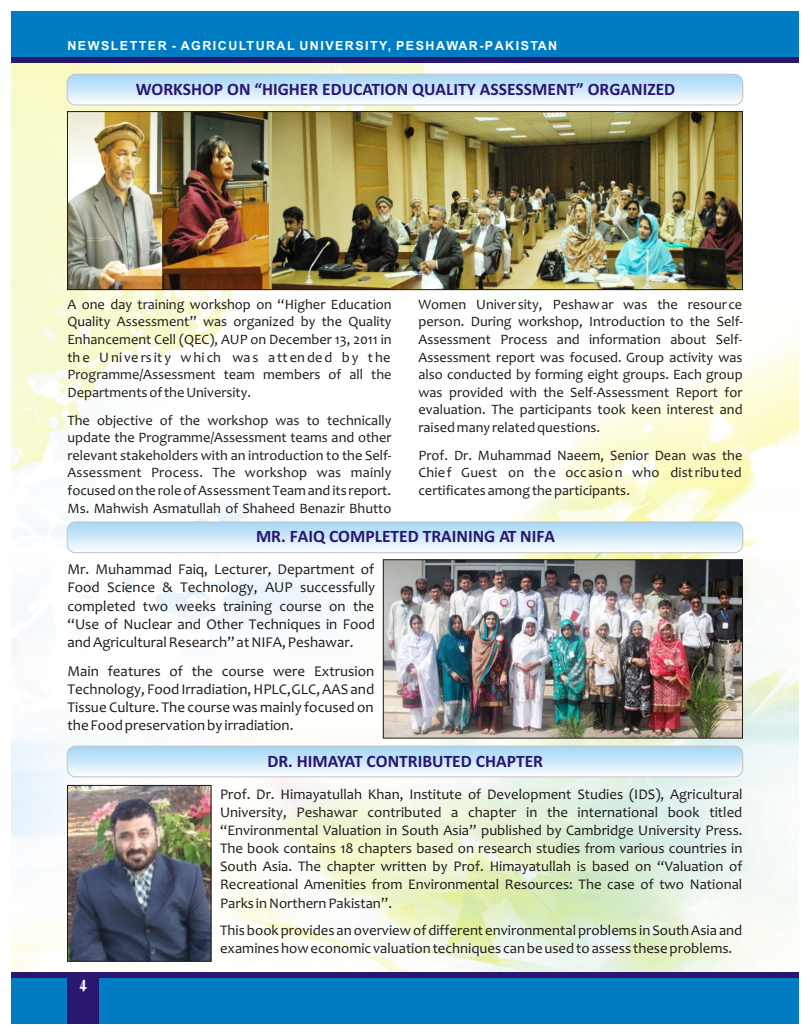
<style>
.page{position:relative;width:810px;height:1035px;background:#fff}
.page>*{position:absolute;margin:0;border:0;box-sizing:border-box;transform-origin:0 0}
.t1{font:18.75px "Bailey";color:#fff}
.t2{font:700 17.5px "Calibri";color:#291770}
.t3{font:15px/18.2px "Candara";color:#1f1a17;text-align:justify}
.t4{font:14.75px/18px "Candara";color:#1f1a17;text-align:justify}
.t5{font:14.38px/17.5px "Candara";color:#1f1a17}
.t6{font:14.38px "Candara";letter-spacing:.15em;color:#1f1a17}
.t7{font:700 12.5px "Arial";letter-spacing:.115em;color:#fff}
</style>
<div class="page">
<img style="left:11px;top:63px;width:788px;height:909px">
<div style="left:11px;top:974px;width:788px;height:50px;background:#007dc2"></div>
<div style="left:11px;top:972px;width:788px;height:6px;background:#291770"></div>
<div style="left:11px;top:11px;width:788px;height:50px;background:#007dc2"></div>
<div style="left:11px;top:57px;width:788px;height:6px;background:#291770"></div>
<div style="left:68px;top:975px;width:31px;height:49px;background:#291770"></div>
<img style="left:69px;top:113px;width:672px;height:175px">
<div style="left:67px;top:111px;width:676px;height:179px;border:1px solid #1f1a17"></div>
<img style="left:67px;top:74px;width:676px;height:31px;border-radius:9px">
<div style="left:67px;top:74px;width:676px;height:31px;border:1px solid #c2c2c2;border-radius:9px"></div>
<img style="left:67px;top:522px;width:676px;height:31px;border-radius:9px">
<div style="left:67px;top:522px;width:676px;height:31px;border:1px solid #c2c2c2;border-radius:9px"></div>
<img style="left:385px;top:561px;width:356px;height:175px">
<div style="left:383px;top:559px;width:360px;height:179px;border:1px solid #1f1a17"></div>
<img style="left:67px;top:746px;width:676px;height:31px;border-radius:9px">
<div style="left:67px;top:746px;width:676px;height:31px;border:1px solid #c2c2c2;border-radius:9px"></div>
<img style="left:69px;top:787px;width:140px;height:173px">
<div style="left:67px;top:785px;width:144px;height:177px;border:1px solid #1f1a17"></div>
<p class="t7" style="left:68px;top:40px;width:491px">NEWSLETTER - AGRICULTURAL UNIVERSITY, PESHAWAR-PAKISTAN</p>
<p class="t2" style="left:136px;top:81px;width:541px">WORKSHOP ON “HIGHER EDUCATION QUALITY ASSESSMENT” ORGANIZED</p>
<p class="t5" style="left:68px;top:297px;width:326px">A one day training workshop on “Higher Education</p>
<p class="t5" style="left:418px;top:297px;width:325px">Women University, Peshawar was the resource</p>
<p class="t5" style="left:67px;top:314px;width:326px">Quality Assessment” was organized by the Quality</p>
<p class="t5" style="left:418px;top:314px;width:326px">person. During workshop, Introduction to the Self-</p>
<p class="t5" style="left:67px;top:332px;width:326px">Enhancement Cell (QEC), AUP on December 13, 2011 in</p>
<p class="t5" style="left:418px;top:332px;width:325px">Assessment Process and information about Self-</p>
<p class="t6" style="left:67px;top:351px;width:324px">the University which was attended by the</p>
<p class="t5" style="left:418px;top:350px;width:326px">Assessment report was focused. Group activity was</p>
<p class="t5" style="left:67px;top:367px;width:326px">Programme/Assessment team members of all the</p>
<p class="t5" style="left:418px;top:367px;width:326px">also conducted by forming eight groups. Each group</p>
<p class="t5" style="left:67px;top:385px;width:185px">Departments of the University.</p>
<p class="t5" style="left:418px;top:385px;width:326px">was provided with the Self-Assessment Report for evaluation. The participants took keen interest and</p>
<p class="t5" style="left:67px;top:413px;width:326px">The objective of the workshop was to technically</p>
<p class="t5" style="left:418px;top:420px;width:183px">raised many related questions.</p>
<p class="t5" style="left:67px;top:430px;width:326px">update the Programme/Assessment teams and other relevant stakeholders with an introduction to the Self-</p>
<p class="t5" style="left:418px;top:448px;width:326px">Prof. Dr. Muhammad Naeem, Senior Dean was the</p>
<p class="t5" style="left:67px;top:465px;width:325px">Assessment Process. The workshop was mainly</p>
<p class="t5" style="left:418px;top:465px;width:325px">Chief Guest on the occasion who distributed</p>
<p class="t5" style="left:67px;top:483px;width:325px">focused on the role of Assessment Team and its report.</p>
<p class="t5" style="left:418px;top:483px;width:213px">certificates among the participants.</p>
<p class="t5" style="left:67px;top:501px;width:326px">Ms. Mahwish Asmatullah of Shaheed Benazir Bhutto</p>
<p class="t2" style="left:256px;top:529px;width:301px">MR. FAIQ COMPLETED TRAINING AT NIFA</p>
<p class="t3" style="left:68px;top:562px;width:309px">Mr. Muhammad Faiq, Lecturer, Department of Food Science &amp; Technology, AUP successfully completed two weeks training course on the “Use of Nuclear and Other Techniques in Food and Agricultural Research” at NIFA, Peshawar.</p>
<p class="t3" style="left:68px;top:663px;width:308px">Main features of the course were Extrusion Technology, Food Irradiation, HPLC, GLC, AAS and Tissue Culture. The course was mainly focused on the Food preservation by irradiation.</p>
<p class="t2" style="left:267px;top:754px;width:277px">DR. HIMAYAT CONTRIBUTED CHAPTER</p>
<h1 class="t1" style="left:80px;top:978px;width:9px">4</h1>
<p class="t4" style="left:220px;top:787px;width:524px">Prof. Dr. Himayatullah Khan, Institute of Development Studies (IDS), Agricultural University, Peshawar contributed a chapter in the international book titled “Environmental Valuation in South Asia” published by Cambridge University Press.<br>The book contains 18 chapters based on research studies from various countries in South Asia. The chapter written by Prof. Himayatullah is based on “Valuation of Recreational Amenities from Environmental Resources: The case of two National Parks in Northern Pakistan”.</p>
<p class="t4" style="left:220px;top:923px;width:524px">This book provides an overview of different environmental problems in South Asia and examines how economic valuation techniques can be used to assess these problems.</p>
</div>
